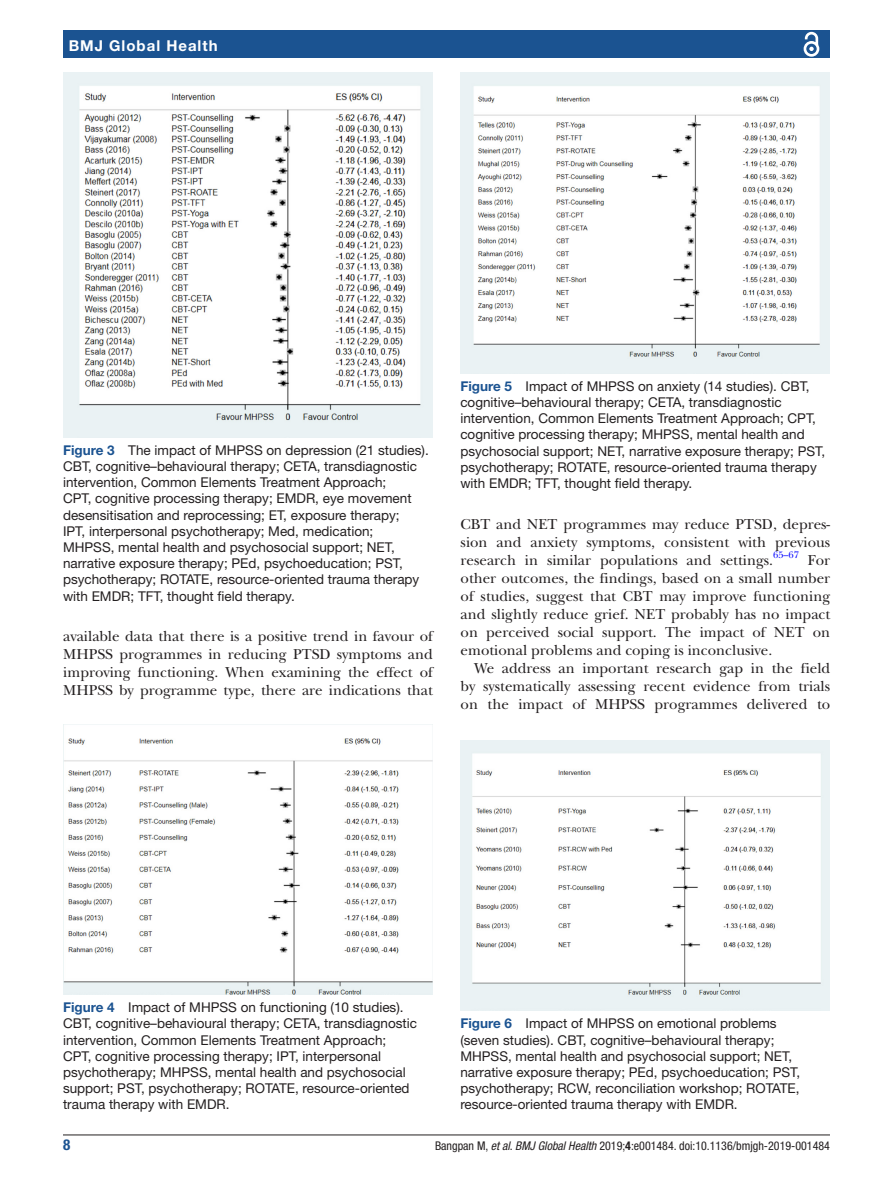
<style>
.page{position:relative;width:893px;height:1191px;background:#fff}
.page>*{position:absolute;margin:0;border:0;box-sizing:border-box;transform-origin:0 0}
.t1{font:15px/18px "New Baskerville";color:#231f20;text-align:justify}
.t2{font:700 15px "Helvetica Neue LT Std";letter-spacing:.065em;color:#fff}
.t3{font:700 condensed 15px "Helvetica Neue LT Std";color:#1b5391}
.t4{font:13.5px/16.2px "Helvetica Neue LT Std";color:#231f20}
.t5{font:condensed 12px "Helvetica Neue LT Std";color:#231f20}
.t6{font:9.9px "New Baskerville";color:#00f}
.s1{font-weight:700;color:#1b5391}
.s2{font-style:italic}
.s3{font-weight:700}
</style>
<div class="page">
<hr style="left:63px;top:1134px;width:767px;height:1px;background:#231f20">
<div style="left:63px;top:31px;width:767px;height:27px;background:#1b5391"></div>
<svg style="left:803px;top:31px;width:17px;height:26px"></svg>
<img style="left:63px;top:73px;width:370px;height:364px">
<img style="left:63px;top:724px;width:370px;height:270px">
<img style="left:460px;top:73px;width:370px;height:300px">
<img style="left:460px;top:740px;width:370px;height:270px">
<p class="t2" style="left:69px;top:36px;width:150px">BMJ Global Health</p>
<p class="t4" style="left:63px;top:442px;width:367px"><span class="s1">Figure 3</span> The impact of MHPSS on depression (21 studies).<br>CBT, cognitive–behavioural therapy; CETA, transdiagnostic intervention, Common Elements Treatment Approach;<br>CPT, cognitive processing therapy; EMDR, eye movement desensitisation and reprocessing; ET, exposure therapy;<br>IPT, interpersonal psychotherapy; Med, medication;<br>MHPSS, mental health and psychosocial support; NET, narrative exposure therapy; PEd, psychoeducation; PST, psychotherapy; ROTATE, resource-oriented trauma therapy with EMDR; TFT, thought field therapy.</p>
<p class="t1" style="left:63px;top:627px;width:371px">available data that there is a positive trend in favour of MHPSS programmes in reducing PTSD symptoms and improving functioning. When examining the effect of MHPSS by programme type, there are indications that</p>
<p class="t4" style="left:460px;top:377px;width:366px"><span class="s1">Figure 5</span> Impact of MHPSS on anxiety (14 studies). CBT, cognitive–behavioural therapy; CETA, transdiagnostic intervention, Common Elements Treatment Approach; CPT, cognitive processing therapy; MHPSS, mental health and psychosocial support; NET, narrative exposure therapy; PST, psychotherapy; ROTATE, resource-oriented trauma therapy with EMDR; TFT, thought field therapy.</p>
<p class="t1" style="left:461px;top:515px;width:371px">CBT and NET programmes may reduce PTSD, depres&shy;sion and anxiety symptoms, consistent with previous research in similar populations and settings.</p>
<p class="t6" style="left:773px;top:549px;width:27px">65–67</p>
<p class="t1" style="left:461px;top:551px;width:371px;text-indent:347px">For other outcomes, the findings, based on a small number of studies, suggest that CBT may improve functioning and slightly reduce grief. NET probably has no impact on perceived social support. The impact of NET on emotional problems and coping is inconclusive.</p>
<p class="t1" style="left:461px;top:659px;width:371px;text-indent:13px">We address an important research gap in the field by systematically assessing recent evidence from trials on the impact of MHPSS programmes delivered to</p>
<p class="t4" style="left:63px;top:999px;width:356px"><span class="s1">Figure 4</span> Impact of MHPSS on functioning (10 studies).<br>CBT, cognitive–behavioural therapy; CETA, transdiagnostic intervention, Common Elements Treatment Approach; CPT, cognitive processing therapy; IPT, interpersonal psychotherapy; MHPSS, mental health and psychosocial support; PST, psychotherapy; ROTATE, resource-oriented trauma therapy with EMDR.</p>
<p class="t4" style="left:460px;top:1015px;width:341px"><span class="s1">Figure 6</span> Impact of MHPSS on emotional problems (seven studies). CBT, cognitive–behavioural therapy; MHPSS, mental health and psychosocial support; NET, narrative exposure therapy; PEd, psychoeducation; PST, psychotherapy; RCW, reconciliation workshop; ROTATE, resource-oriented trauma therapy with EMDR.</p>
<p class="t3" style="left:63px;top:1135px;width:9px">8</p>
<p class="t5" style="left:435px;top:1138px;width:396px">Bangpan M, <span class="s2">et al</span>. <span class="s2">BMJ Global Health</span> 2019;<span class="s3">4</span>:e001484. doi:10.1136/bmjgh-2019-001484</p>
</div>
